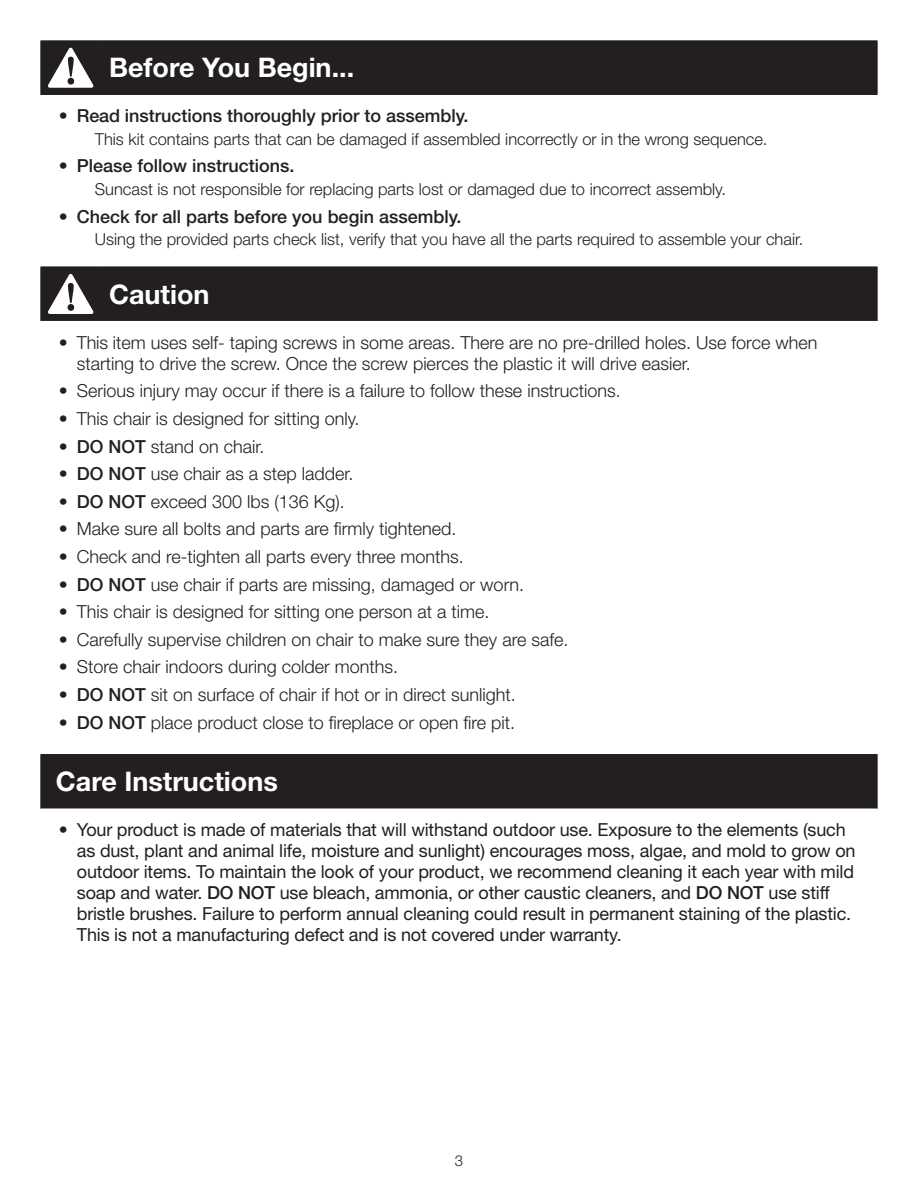
<style>
.page{position:relative;width:918px;height:1188px;background:#fff}
.page>*{position:absolute;margin:0;border:0;box-sizing:border-box;transform-origin:0 0}
.t1{font:700 27px "Helvetica Neue LT Std";color:#fff}
.t2{font:300 18px/21px "Helvetica Neue LT Std";color:#231f20}
.t3{font:18px/21px "Helvetica Neue LT Std";letter-spacing:-.01em;color:#231f20}
.t4{font:500 18px "Helvetica Neue LT Std";color:#231f20}
.body_indent{font:300 16.5px "Helvetica Neue LT Std";color:#231f20}
.t5{font:300 15px "Helvetica Neue LT Std";color:#231f20}
.s1{font-weight:500}
</style>
<div class="page">
<div style="left:41px;top:41px;width:836px;height:53px;background:#231f20"></div>
<div style="left:41px;top:268px;width:836px;height:540px;background:#231f20"></div>
<div style="left:41px;top:321px;width:836px;height:434px;background:#fff"></div>
<hr style="left:40px;top:40px;width:63px;height:1px;background:#231f20">
<hr style="left:40px;top:41px;width:1px;height:53px;background:#231f20">
<hr style="left:103px;top:40px;width:774px;height:1px;background:#231f20">
<hr style="left:103px;top:41px;width:1px;height:53px;background:#231f20">
<hr style="left:877px;top:41px;width:1px;height:53px;background:#231f20">
<hr style="left:40px;top:94px;width:63px;height:1px;background:#231f20">
<hr style="left:103px;top:94px;width:774px;height:1px;background:#231f20">
<hr style="left:40px;top:754px;width:63px;height:1px;background:#231f20">
<hr style="left:103px;top:754px;width:774px;height:1px;background:#231f20">
<hr style="left:40px;top:755px;width:1px;height:53px;background:#231f20">
<hr style="left:877px;top:755px;width:1px;height:53px;background:#231f20">
<hr style="left:40px;top:267px;width:63px;height:1px;background:#231f20">
<hr style="left:40px;top:267px;width:1px;height:54px;background:#231f20">
<hr style="left:103px;top:267px;width:774px;height:1px;background:#231f20">
<hr style="left:103px;top:267px;width:1px;height:54px;background:#231f20">
<hr style="left:877px;top:267px;width:1px;height:54px;background:#231f20">
<svg style="left:48px;top:48px;width:45px;height:40px"></svg>
<svg style="left:48px;top:274px;width:45px;height:40px"></svg>
<p class="t1" style="left:109px;top:51px;width:247px">Before You Begin...</p>
<p class="t4" style="left:59px;top:105px;width:411px">• Read instructions thoroughly prior to assembly.</p>
<p class="body_indent" style="left:95px;top:129px;width:674px">This kit contains parts that can be damaged if assembled incorrectly or in the wrong sequence.</p>
<p class="t4" style="left:59px;top:155px;width:237px">• Please follow instructions.</p>
<p class="body_indent" style="left:95px;top:179px;width:633px">Suncast is not responsible for replacing parts lost or damaged due to incorrect assembly.</p>
<p class="t4" style="left:59px;top:205px;width:404px">• Check for all parts before you begin assembly.</p>
<p class="body_indent" style="left:95px;top:229px;width:710px">Using the provided parts check list, verify that you have all the parts required to assemble your chair.</p>
<p class="t1" style="left:109px;top:277px;width:102px">Caution</p>
<p class="t2" style="left:77px;top:332px;width:742px;text-indent:-18px">• This item uses self- taping screws in some areas. There are no pre-drilled holes. Use force when starting to drive the screw. Once the screw pierces the plastic it will drive easier.</p>
<p class="t2" style="left:59px;top:380px;width:564px">• Serious injury may occur if there is a failure to follow these instructions.</p>
<p class="t2" style="left:59px;top:408px;width:302px">• This chair is designed for sitting only.</p>
<p class="t2" style="left:59px;top:435px;width:207px"><span class="s1">• DO NOT</span> stand on chair.</p>
<p class="t2" style="left:59px;top:463px;width:296px"><span class="s1">• DO NOT</span> use chair as a step ladder.</p>
<p class="t2" style="left:59px;top:491px;width:288px"><span class="s1">• DO NOT</span> exceed 300 lbs (136 Kg).</p>
<p class="t2" style="left:59px;top:518px;width:399px">• Make sure all bolts and parts are firmly tightened.</p>
<p class="t2" style="left:59px;top:546px;width:407px">• Check and re-tighten all parts every three months.</p>
<p class="t2" style="left:59px;top:573px;width:467px"><span class="s1">• DO NOT</span> use chair if parts are missing, damaged or worn.</p>
<p class="t2" style="left:59px;top:601px;width:432px">• This chair is designed for sitting one person at a time.</p>
<p class="t2" style="left:59px;top:629px;width:511px">• Carefully supervise children on chair to make sure they are safe.</p>
<p class="t2" style="left:59px;top:656px;width:341px">• Store chair indoors during colder months.</p>
<p class="t2" style="left:59px;top:684px;width:459px"><span class="s1">• DO NOT</span> sit on surface of chair if hot or in direct sunlight.</p>
<p class="t2" style="left:59px;top:711px;width:458px"><span class="s1">• DO NOT</span> place product close to fireplace or open fire pit.</p>
<p class="t1" style="left:56px;top:765px;width:223px">Care Instructions</p>
<p class="t3" style="left:77px;top:819px;width:780px;text-indent:-18px">• Your product is made of materials that will withstand outdoor use. Exposure to the elements (such as dust, plant and animal life, moisture and sunlight) encourages moss, algae, and mold to grow on outdoor items. To maintain the look of your product, we recommend cleaning it each year with mild soap and water. <span class="s1">DO NOT</span> use bleach, ammonia, or other caustic cleaners, and <span class="s1">DO NOT</span> use stiff bristle brushes. Failure to perform annual cleaning could result in permanent staining of the plastic.<br>This is not a manufacturing defect and is not covered under warranty.</p>
<p class="t5" style="left:455px;top:1152px;width:10px">3</p>
</div>
